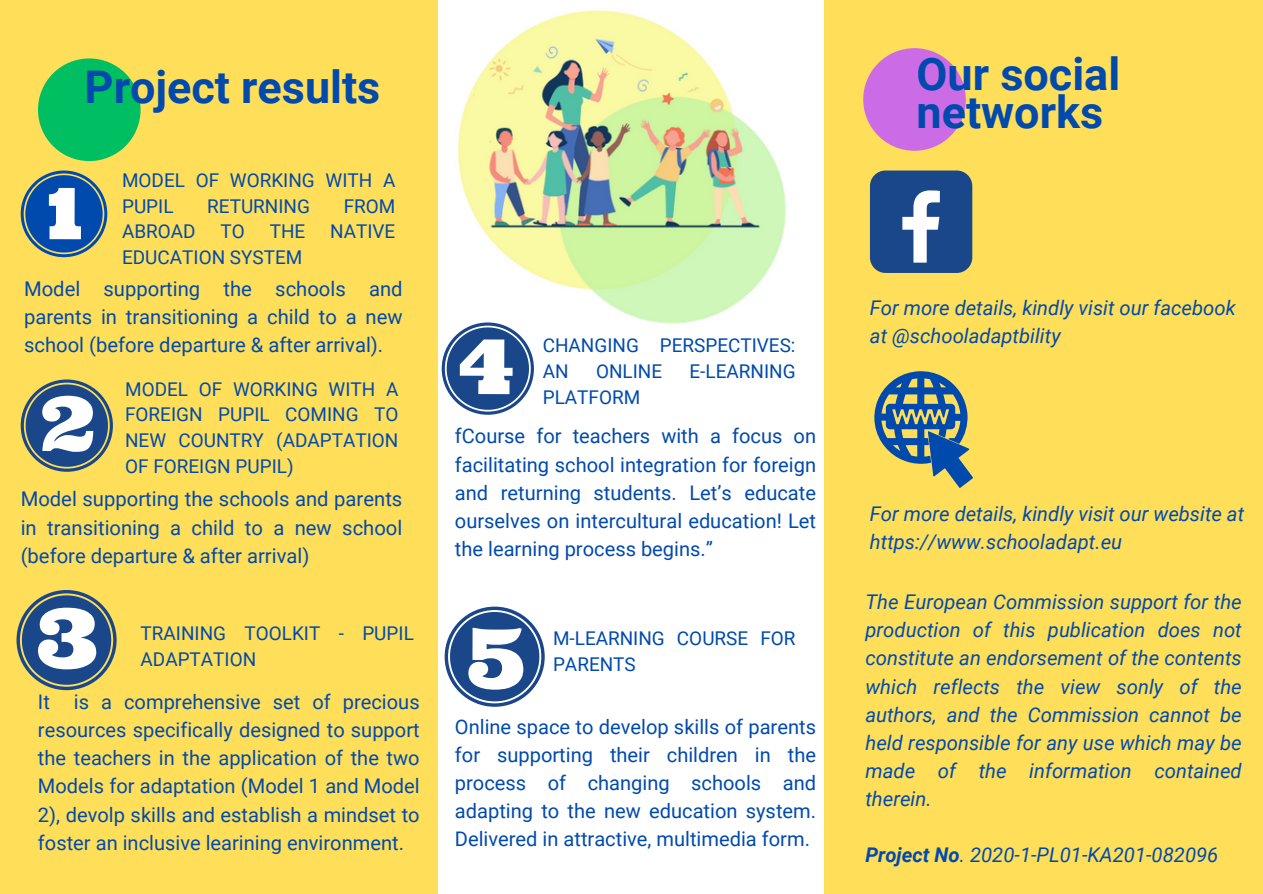
<style>
.page{position:relative;width:1263px;height:894px;background:#fff}
.page>*{position:absolute;margin:0;border:0;box-sizing:border-box;transform-origin:0 0}
.t1{font:700 45px/38.2px "Roboto";color:#004aad}
.t2{font:italic 20.25px/28px "Roboto";color:#004aad}
.t3{font:20.25px/28px "Roboto";color:#004aad;text-align:justify}
.t4{font:20.1px/28px "Roboto";color:#004aad;text-align:justify}
.t5{font:18.9px/25.8px "Roboto";color:#004aad}
.s1{font-weight:700}
</style>
<div class="page">
<div style="left:0;top:0;width:1263px;height:893px;background:#ffde59"></div>
<div style="left:439px;top:0;width:385px;height:893px;background:#fff"></div>
<div style="left:863px;top:48px;width:103px;height:103px;background:#cb6ce6;border-radius:50%"></div>
<div style="left:38px;top:58px;width:103px;height:103px;background:#00bf63;border-radius:50%"></div>
<img style="left:457px;top:10px;width:329px;height:314px">
<svg style="left:874px;top:371px;width:99px;height:117px"></svg>
<div style="left:870px;top:170px;width:102px;height:103px;background:#1a4789;border-radius:16px"></div>
<svg style="left:902px;top:190px;width:38px;height:72px"></svg>
<svg style="left:21px;top:170px;width:86px;height:87px"></svg>
<svg style="left:21px;top:379px;width:92px;height:92px"></svg>
<svg style="left:17px;top:590px;width:100px;height:100px"></svg>
<svg style="left:442px;top:322px;width:92px;height:92px"></svg>
<svg style="left:445px;top:606px;width:100px;height:100px"></svg>
<p class="t1" style="left:85px;top:69px;width:297px">Project results</p>
<p class="t5" style="left:122px;top:167px;width:275px">MODEL OF WORKING WITH A<br>PUPIL</p>
<p class="t5" style="left:207px;top:193px;width:104px">RETURNING</p>
<p class="t5" style="left:344px;top:193px;width:53px">FROM</p>
<p class="t5" style="left:122px;top:219px;width:75px">ABROAD</p>
<p class="t5" style="left:221px;top:219px;width:26px">TO</p>
<p class="t5" style="left:270px;top:219px;width:37px">THE</p>
<p class="t5" style="left:330px;top:219px;width:67px">NATIVE</p>
<p class="t5" style="left:122px;top:245px;width:182px">EDUCATION SYSTEM</p>
<p class="t3" style="left:24px;top:275px;width:380px">Model supporting the schools and parents in transitioning a child to a new school (before departure &amp; after arrival).</p>
<p class="t5" style="left:125px;top:376px;width:275px;text-align:justify">MODEL OF WORKING WITH A FOREIGN PUPIL COMING TO NEW COUNTRY (ADAPTATION OF FOREIGN PUPIL)</p>
<p class="t3" style="left:21px;top:485px;width:383px">Model supporting the schools and parents in transitioning a child to a new school (before departure &amp; after arrival)</p>
<p class="t5" style="left:141px;top:620px;width:275px">TRAINING TOOLKIT - PUPIL<br>ADAPTATION</p>
<p class="t4" style="left:38px;top:688px;width:383px">It is a comprehensive set of precious resources specifically designed to support the teachers in the application of the two Models for adaptation (Model 1 and Model 2), devolp skills and establish a mindset to foster an inclusive learining environment.</p>
<p class="t5" style="left:543px;top:333px;width:254px">CHANGING PERSPECTIVES:<br>AN</p>
<p class="t5" style="left:596px;top:359px;width:68px">ONLINE</p>
<p class="t5" style="left:689px;top:359px;width:108px">E-LEARNING</p>
<p class="t5" style="left:543px;top:384px;width:99px">PLATFORM</p>
<p class="t4" style="left:455px;top:422px;width:363px">fCourse for teachers with a focus on facilitating school integration for foreign and returning students. Let’s educate ourselves on intercultural education! Let the learning process begins.”</p>
<p class="t5" style="left:553px;top:625px;width:244px">M-LEARNING COURSE FOR<br>PARENTS</p>
<p class="t4" style="left:455px;top:712px;width:363px">Online space to develop skills of parents for supporting their children in the process of changing schools and adapting to the new education system.<br>Delivered in attractive, multimedia form.</p>
<p class="t1" style="left:917px;top:55px;width:205px">Our social networks</p>
<p class="t2" style="left:870px;top:293px;width:367px">For more details, kindly visit our facebook at @schooladaptbility</p>
<p class="t2" style="left:870px;top:499px;width:376px">For more details, kindly visit our website at https://www.schooladapt.eu</p>
<p class="t2" style="left:865px;top:588px;width:378px;text-align:justify">The European Commission support for the production of this publication does not constitute an endorsement of the contents which reflects the view sonly of the authors, and the Commission cannot be held responsible for any use which may be made of the information contained therein.</p>
<p class="t2" style="left:865px;top:841px;width:354px"><span class="s1">Project No</span>. 2020-1-PL01-KA201-082096</p>
</div>
